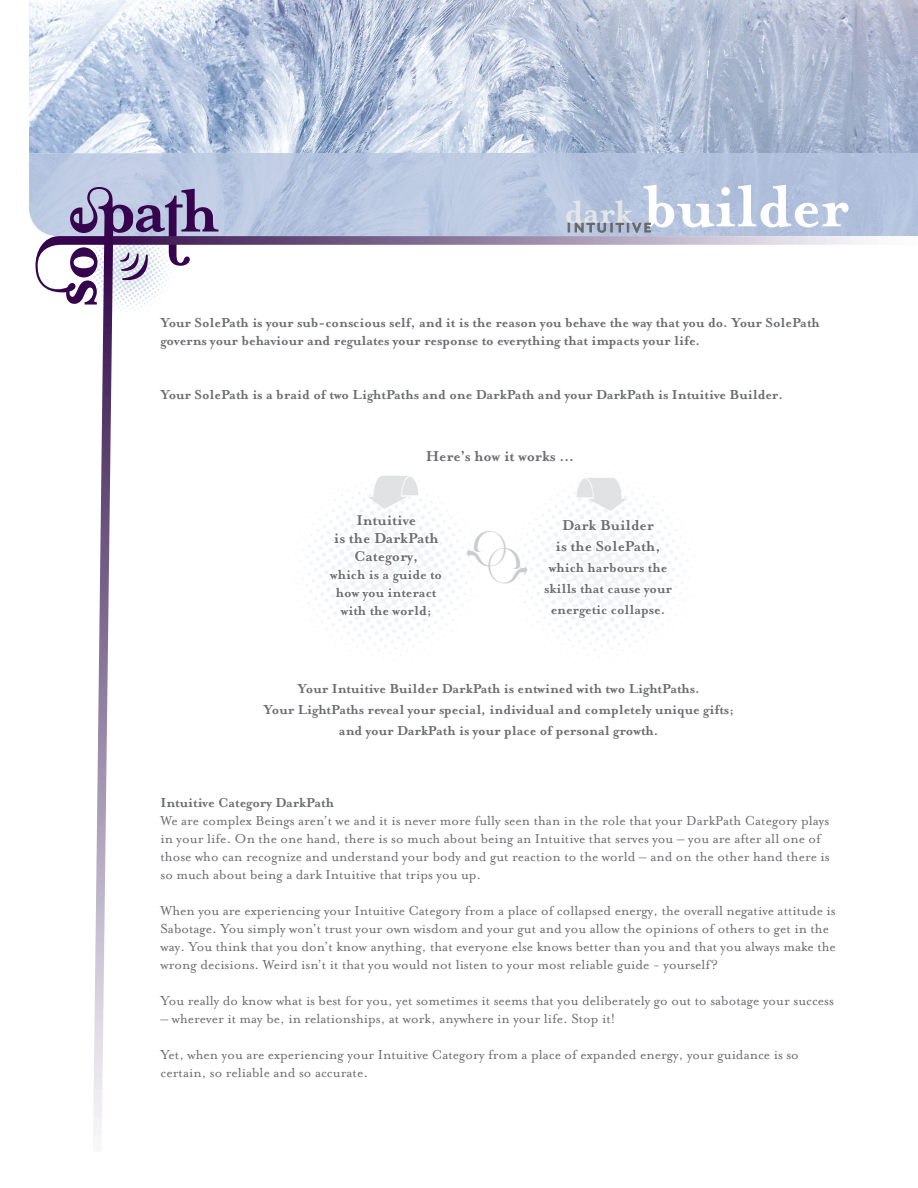
<style>
.page{position:relative;width:918px;height:1188px;background:#fff}
.page>*{position:absolute;margin:0;border:0;box-sizing:border-box;transform-origin:0 0}
.t1{font:700 67.35px "Mrs Eaves";letter-spacing:-.01em;color:#fff}
.t2{font:45px "Arrow Matic";color:#e1e2e4}
.t3{font:45px "Arrow Matic";color:#cbccce}
.t4{font:700 36.75px "Mrs Eaves";color:#e4e5e7}
.t5{font:18.45px "Scala Sans Caps";letter-spacing:.07em;color:#67676a}
.t6{font:700 16.5px/21px "Mrs Eaves";color:#6c6d70;text-align:center}
.t7{font:15px/18px "Mrs Eaves Roman";color:#6c6d70}
.t8{font:700 15px/21px "Mrs Eaves";color:#6c6d70;text-align:center}
</style>
<div class="page">
<img style="left:29px;top:0;width:889px;height:153px">
<img style="left:29px;top:153px;width:889px;height:83px">
<img style="left:40px;top:176px;width:177px;height:135px">
<svg style="left:35px;top:236px;width:829px;height:69px"></svg>
<svg style="left:133px;top:189px;width:85px;height:92px"></svg>
<svg style="left:70px;top:187px;width:63px;height:947px"></svg>
<svg style="left:568px;top:222px;width:83px;height:13px"></svg>
<svg style="left:542px;top:516px;width:133px;height:106px"></svg>
<svg style="left:327px;top:476px;width:117px;height:147px"></svg>
<h1 class="t1" style="left:643px;top:168px;width:207px">builder</h1>
<h3 class="t4" style="left:564px;top:190px;width:69px">dark</h3>
<p class="t5" style="left:566px;top:216px;width:87px">intuitive</p>
<p class="t8" style="left:160px;top:314px;width:661px;line-height:18px;text-align:left">Your SolePath is your sub-conscious self, and it is the reason you behave the way that you do. Your SolePath governs your behaviour and regulates your response to everything that impacts your life.</p>
<p class="t8" style="left:160px;top:384px;width:624px">Your SolePath is a braid of two LightPaths and one DarkPath and your DarkPath is Intuitive Builder.</p>
<p class="t6" style="left:426px;top:446px;width:150px">Here’s how it works …</p>
<p class="t6" style="left:356px;top:510px;width:61px">Intuitive</p>
<p class="t6" style="left:334px;top:529px;width:106px;line-height:18px">is the DarkPath<br>Category,</p>
<p class="t8" style="left:330px;top:566px;width:113px;line-height:18px">which is a guide to how you interact with the world;</p>
<h2 class="t3" style="left:489px;top:544px;width:42px">,</h2>
<h2 class="t2" style="left:577px;top:471px;width:53px">b</h2>
<p class="t6" style="left:556px;top:515px;width:106px">Dark Builder is the SolePath,</p>
<p class="t8" style="left:544px;top:557px;width:129px">which harbours the skills that cause your energetic collapse.</p>
<p class="t8" style="left:264px;top:678px;width:472px">Your Intuitive Builder DarkPath is entwined with two LightPaths.<br>Your LightPaths reveal your special, individual and completely unique gifts; and your DarkPath is your place of personal growth.</p>
<p class="t8" style="left:160px;top:792px;width:175px">Intuitive Category DarkPath</p>
<p class="t7" style="left:160px;top:812px;width:671px">We are complex Beings aren’t we and it is never more fully seen than in the role that your DarkPath Category plays in your life. On the one hand, there is so much about being an Intuitive that serves you – you are after all one of those who can recognize and understand your body and gut reaction to the world – and on the other hand there is so much about being a dark Intuitive that trips you up.</p>
<p class="t7" style="left:160px;top:902px;width:677px">When you are experiencing your Intuitive Category from a place of collapsed energy, the overall negative attitude is Sabotage. You simply won’t trust your own wisdom and your gut and you allow the opinions of others to get in the way. You think that you don’t know anything, that everyone else knows better than you and that you always make the wrong decisions. Weird isn’t it that you would not listen to your most reliable guide - yourself?</p>
<p class="t7" style="left:160px;top:992px;width:675px">You really do know what is best for you, yet sometimes it seems that you deliberately go out to sabotage your success</p>
<p class="t7" style="left:160px;top:1010px;width:456px">– wherever it may be, in relationships, at work, anywhere in your life. Stop it!</p>
<p class="t7" style="left:160px;top:1046px;width:640px">Yet, when you are experiencing your Intuitive Category from a place of expanded energy, your guidance is so certain, so reliable and so accurate.</p>
</div>
